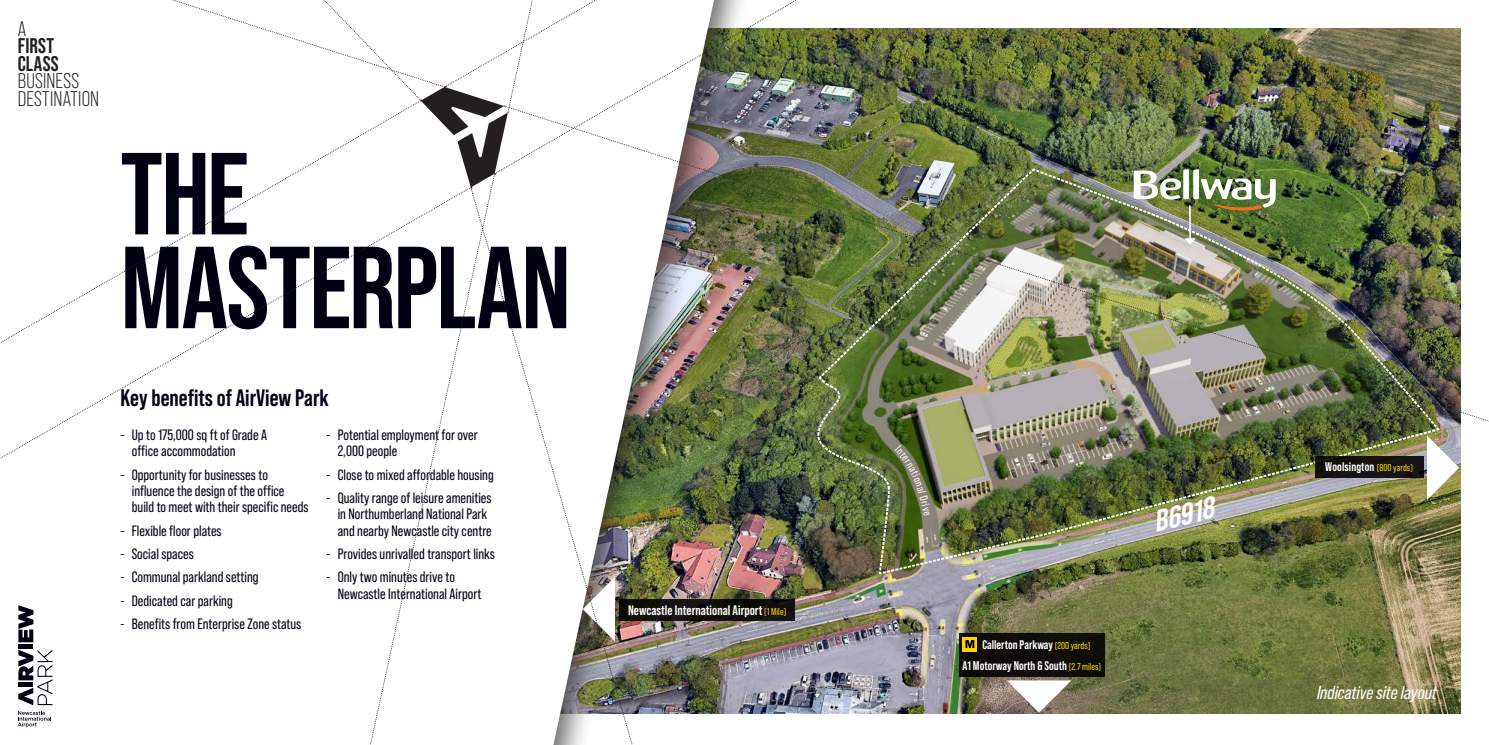
<style>
.page{position:relative;width:1489px;height:745px;background:#fff}
.page>*{position:absolute;margin:0;border:0;box-sizing:border-box;transform-origin:0 0}
.t1{font:700 116.25px/93.8px "Bebas Neue Pro";letter-spacing:-.015em;color:#000212}
.t2{font:italic 700 29.75px "Bebas Neue Pro";color:#fff;scale:1.1 1}
.t3{font:700 23.75px "Bebas Neue Pro";color:#000212}
.t4{font:21.12px/17.5px "Bebas Neue Pro";letter-spacing:.01em;color:#231f20}
.t5{font:700 21.12px/17.5px "Bebas Neue Pro";letter-spacing:.015em;color:#231f20}
.t6{font:italic 18.75px "Bebas Neue Pro";color:#fff}
.t7{font:15px/16.2px "Bebas Neue Pro";color:#000212}
.t8{font:700 13.75px "Bebas Neue Pro";color:#fff}
.t9{font:700 12.5px/21.1px "Bebas Neue Pro";color:#fff}
.s1{font-weight:400;font-size:10px;color:#fed304}
.s2{font-weight:400;font-size:9.88px;color:#fed304}
</style>
<div class="page">
<img style="left:760px;top:444px;width:700px;height:268px">
<div style="left:619px;top:599px;width:175px;height:21px;background:#130f10"></div>
<div style="left:958px;top:633px;width:146px;height:21px;background:#0f0e09"></div>
<svg style="left:962px;top:636px;width:14px;height:15px"></svg>
<svg style="left:965px;top:639px;width:9px;height:8px"></svg>
<div style="left:958px;top:655px;width:146px;height:21px;background:#0e0d09"></div>
<svg style="left:1006px;top:680px;width:65px;height:32px"></svg>
<img style="left:494px;top:266px;width:266px;height:478px">
<img style="left:745px;top:28px;width:716px;height:78px">
<svg style="left:370px;top:189px;width:124px;height:555px"></svg>
<img style="left:505px;top:106px;width:983px;height:338px">
<img style="left:745px;top:0;width:712px;height:86px">
<svg style="left:0;top:189px;width:420px;height:511px"></svg>
<svg style="left:172px;top:0;width:573px;height:189px"></svg>
<svg style="left:18px;top:711px;width:33px;height:15px"></svg>
<div style="left:18px;top:643px;width:15px;height:5px;background:#000212"></div>
<svg style="left:18px;top:605px;width:15px;height:37px"></svg>
<svg style="left:18px;top:649px;width:34px;height:55px"></svg>
<img style="left:816px;top:168px;width:642px;height:406px">
<h3 class="t4" style="left:18px;top:19px;width:10px">A</h3>
<h3 class="t5" style="left:18px;top:37px;width:43px">FIRST<br>CLASS</h3>
<h3 class="t4" style="left:18px;top:72px;width:83px">BUSINESS<br>DESTINATION</h3>
<h1 class="t1" style="left:120px;top:145px;width:452px">THE<br>MASTERPLAN</h1>
<h3 class="t3" style="left:120px;top:383px;width:210px">Key benefits of AirView Park</h3>
<p class="t7" style="left:132px;top:426px;width:137px;text-indent:-11px">- Up to 175,000 sq ft of Grade A office accommodation</p>
<p class="t7" style="left:132px;top:466px;width:178px;text-indent:-11px">- Opportunity for businesses to influence the design of the office build to meet with their specific needs</p>
<p class="t7" style="left:120px;top:522px;width:103px">- Flexible floor plates</p>
<p class="t7" style="left:120px;top:545px;width:75px">- Social spaces</p>
<p class="t7" style="left:120px;top:568px;width:139px">- Communal parkland setting</p>
<p class="t7" style="left:120px;top:592px;width:114px">- Dedicated car parking</p>
<p class="t7" style="left:120px;top:615px;width:182px">- Benefits from Enterprise Zone status</p>
<p class="t7" style="left:338px;top:426px;width:141px;text-indent:-11px">- Potential employment for over<br>2,000 people</p>
<p class="t7" style="left:326px;top:466px;width:169px">- Close to mixed affordable housing</p>
<p class="t7" style="left:338px;top:489px;width:155px;text-indent:-11px">- Quality range of leisure amenities in Northumberland National Park and nearby Newcastle city centre</p>
<p class="t7" style="left:326px;top:545px;width:170px">- Provides unrivalled transport links</p>
<p class="t7" style="left:338px;top:568px;width:145px;text-indent:-11px">- Only two minutes drive to<br>Newcastle International Airport</p>
<p class="t8" style="left:628px;top:601px;width:160px">Newcastle International Airport <span class="s1">(1 Mile)</span></p>
<p class="t9" style="left:962px;top:633px;width:140px;text-indent:20px">Callerton Parkway <span class="s1">(200 yards)<br></span>A1 Motorway North &amp; South <span class="s1">(2.7 miles)</span></p>
<h2 class="t2" style="left:1148px;top:505px;width:57px;rotate:-14deg">B6918</h2>
<p class="t9" style="left:1325px;top:456px;width:89px">Woolsington <span class="s2">(800 yards)</span></p>
<p class="t6" style="left:1316px;top:681px;width:121px">Indicative site layout</p>
</div>
